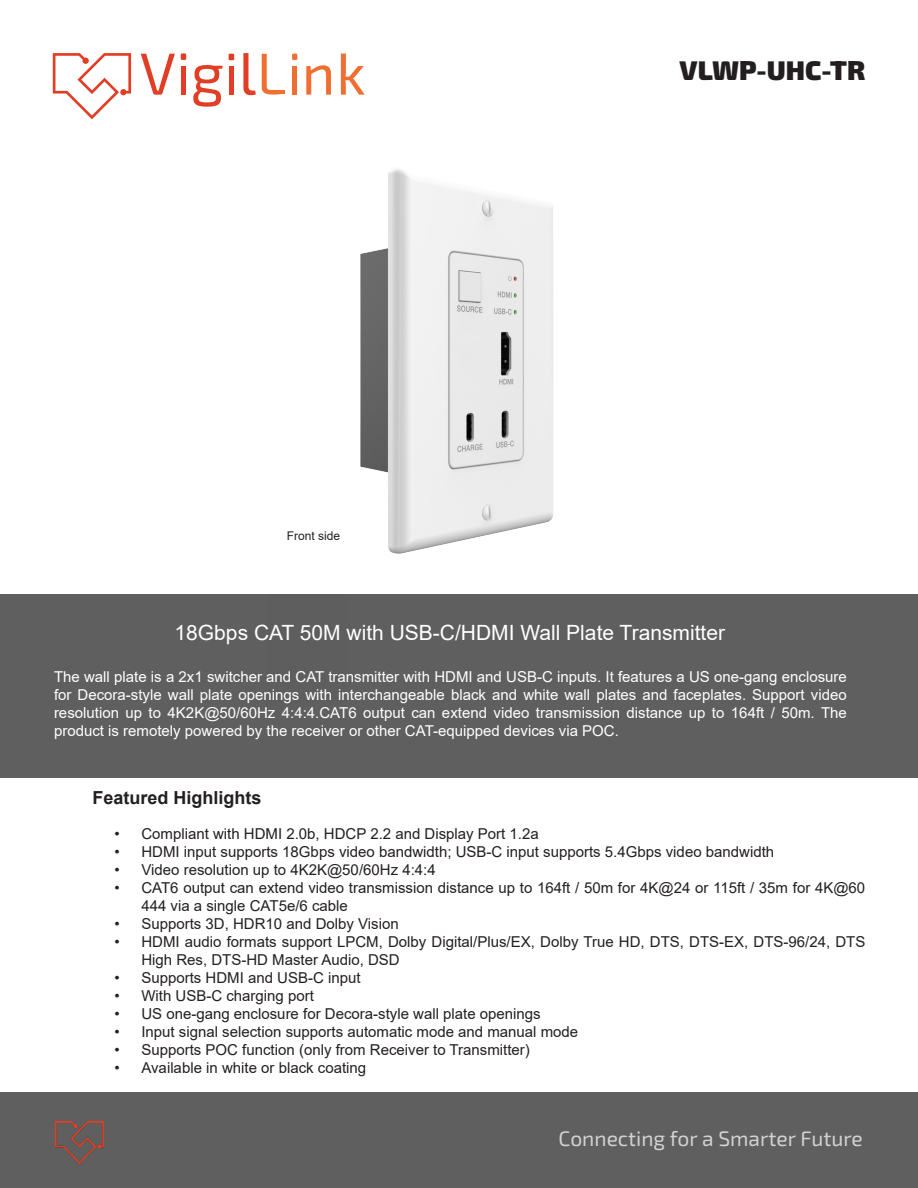
<style>
.page{position:relative;width:918px;height:1188px;background:#fff}
.page>*{position:absolute;margin:0;border:0;box-sizing:border-box;transform-origin:0 0}
.t1{font:27px "Exo 2";color:#231f20}
.t2{font:21px "Arial";color:#fff}
.t3{font:21px "Exo 2";color:#d2d0d0}
.t4{font:700 18px "Arial";color:#231f20}
.t5{font:15px/18px "Arial";color:#231f20}
.t6{font:15px/18px "Arial";color:#fff;text-align:justify}
.t7{font:12px "Arial";color:#231f20}
</style>
<div class="page">
<div style="left:0;top:594px;width:918px;height:184px;background:#5e5f5e"></div>
<div style="left:0;top:1092px;width:918px;height:96px;background:#5e5f5e"></div>
<svg style="left:292px;top:53px;width:6px;height:7px"></svg>
<div style="left:292px;top:66px;width:5px;height:28px;background:#f06e2f"></div>
<svg style="left:306px;top:65px;width:25px;height:30px"></svg>
<svg style="left:341px;top:54px;width:24px;height:41px"></svg>
<svg style="left:53px;top:53px;width:78px;height:66px"></svg>
<svg style="left:141px;top:54px;width:34px;height:41px"></svg>
<div style="left:181px;top:66px;width:5px;height:29px;background:#e13e25"></div>
<svg style="left:181px;top:53px;width:5px;height:7px"></svg>
<svg style="left:193px;top:65px;width:30px;height:42px"></svg>
<div style="left:229px;top:66px;width:5px;height:29px;background:#e13e25"></div>
<svg style="left:243px;top:53px;width:42px;height:43px"></svg>
<svg style="left:229px;top:54px;width:5px;height:6px"></svg>
<img style="left:56px;top:1121px;width:47px;height:42px">
<img style="left:360px;top:169px;width:193px;height:385px">
<p class="t7" style="left:287px;top:527px;width:55px">Front side</p>
<p class="t1" style="left:680px;top:52px;width:187px">VLWP-UHC-TR</p>
<p class="t2" style="left:175px;top:618px;width:552px">18Gbps CAT 50M with USB-C/HDMI Wall Plate Transmitter</p>
<p class="t6" style="left:54px;top:667px;width:794px">The wall plate is a 2x1 switcher and CAT transmitter with HDMI and USB-C inputs. It features a US one-gang enclosure for Decora-style wall plate openings with interchangeable black and white wall plates and faceplates. Support video resolution up to 4K2K@50/60Hz 4:4:4.CAT6 output can extend video transmission distance up to 164ft / 50m. The product is remotely powered by the receiver or other CAT-equipped devices via POC.</p>
<p class="t4" style="left:92px;top:785px;width:171px">Featured Highlights</p>
<p class="t5" style="left:114px;top:824px;width:426px">• Compliant with HDMI 2.0b, HDCP 2.2 and Display Port 1.2a</p>
<p class="t5" style="left:114px;top:842px;width:661px">• HDMI input supports 18Gbps video bandwidth; USB-C input supports 5.4Gbps video bandwidth</p>
<p class="t5" style="left:114px;top:860px;width:323px">• Video resolution up to 4K2K@50/60Hz 4:4:4</p>
<p class="t5" style="left:141px;top:878px;width:725px;text-indent:-27px">• CAT6 output can extend video transmission distance up to 164ft / 50m for 4K@24 or 115ft / 35m for 4K@60<br>444 via a single CAT5e/6 cable</p>
<p class="t5" style="left:114px;top:914px;width:286px">• Supports 3D, HDR10 and Dolby Vision</p>
<p class="t5" style="left:141px;top:932px;width:725px;text-indent:-27px">• HDMI audio formats support LPCM, Dolby Digital/Plus/EX, Dolby True HD, DTS, DTS-EX, DTS-96/24, DTS<br>High Res, DTS-HD Master Audio, DSD</p>
<p class="t5" style="left:114px;top:968px;width:248px">• Supports HDMI and USB-C input</p>
<p class="t5" style="left:114px;top:986px;width:201px">• With USB-C charging port</p>
<p class="t5" style="left:114px;top:1004px;width:428px">• US one-gang enclosure for Decora-style wall plate openings</p>
<p class="t5" style="left:114px;top:1022px;width:465px">• Input signal selection supports automatic mode and manual mode</p>
<p class="t5" style="left:114px;top:1040px;width:417px">• Supports POC function (only from Receiver to Transmitter)</p>
<p class="t5" style="left:114px;top:1058px;width:253px">• Available in white or black coating</p>
<p class="t3" style="left:558px;top:1124px;width:306px">Connecting for a Smarter Future</p>
</div>
